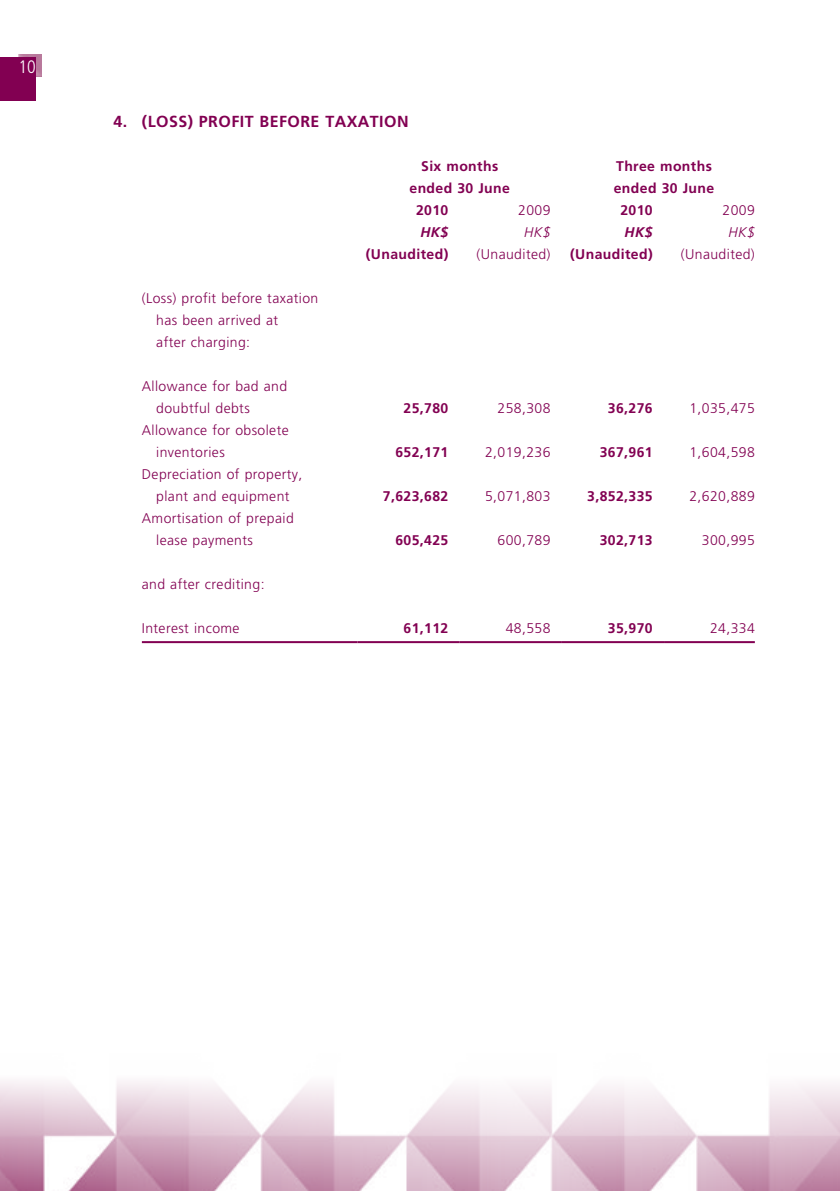
<style>
.page{position:relative;width:840px;height:1191px;background:#fff}
.page>*{position:absolute;margin:0;border:0;box-sizing:border-box;transform-origin:0 0}
.t1{font:300 condensed 18px "Frutiger LT Std";color:#fff}
.t2{font:700 16px "Frutiger LT Std";letter-spacing:.03em;color:#820052}
.t3{font:300 14px/22px "Frutiger LT Std";letter-spacing:.03em;color:#820052}
.t4{font:700 14px/22px "Frutiger LT Std";letter-spacing:.03em;color:#820052;text-align:center}
.t5{font:italic 700 14px "Frutiger LT Std";color:#820052}
.t6{font:italic 300 14px "Frutiger LT Std";color:#820052}
</style>
<div class="page">
<img style="left:0;top:1081px;width:840px;height:110px">
<img style="left:0;top:54px;width:41px;height:22px">
<div style="left:0;top:58px;width:36px;height:43px;background:#820052"></div>
<hr style="left:142px;top:641px;width:215px;height:2px;background:#820052">
<hr style="left:357px;top:641px;width:102px;height:2px;background:#820052">
<hr style="left:459px;top:641px;width:102px;height:2px;background:#820052">
<hr style="left:561px;top:641px;width:102px;height:2px;background:#820052">
<hr style="left:663px;top:641px;width:91px;height:2px;background:#820052">
<p class="t1" style="left:19px;top:56px;width:19px">10</p>
<p class="t2" style="left:113px;top:112px;width:296px">4. (LOSS) PROFIT BEFORE TAXATION</p>
<p class="t3" style="left:156px;top:287px;width:163px;text-indent:-14px">(Loss) profit before taxation has been arrived at<br>after charging:</p>
<p class="t3" style="left:156px;top:375px;width:132px;text-indent:-14px">Allowance for bad and doubtful debts</p>
<p class="t3" style="left:156px;top:419px;width:134px;text-indent:-14px">Allowance for obsolete inventories</p>
<p class="t3" style="left:142px;top:463px;width:162px;text-align:center">Depreciation of property, plant and equipment</p>
<p class="t3" style="left:156px;top:507px;width:139px;text-indent:-14px">Amortisation of prepaid lease payments</p>
<p class="t4" style="left:409px;top:155px;width:102px">Six months ended 30 June</p>
<p class="t4" style="left:613px;top:155px;width:102px;text-align:left">Three months ended 30 June</p>
<p class="t4" style="left:416px;top:199px;width:34px">2010</p>
<p class="t3" style="left:518px;top:199px;width:34px">2009</p>
<p class="t4" style="left:620px;top:199px;width:34px">2010</p>
<p class="t3" style="left:722px;top:199px;width:34px">2009</p>
<p class="t5" style="left:420px;top:224px;width:30px">HK$</p>
<p class="t6" style="left:523px;top:224px;width:28px">HK$</p>
<p class="t5" style="left:624px;top:224px;width:30px">HK$</p>
<p class="t6" style="left:728px;top:224px;width:28px">HK$</p>
<p class="t4" style="left:365px;top:243px;width:84px">(Unaudited)</p>
<p class="t3" style="left:476px;top:243px;width:75px">(Unaudited)</p>
<p class="t4" style="left:570px;top:243px;width:84px">(Unaudited)</p>
<p class="t3" style="left:680px;top:243px;width:75px">(Unaudited)</p>
<p class="t4" style="left:403px;top:397px;width:46px">25,780</p>
<p class="t3" style="left:497px;top:397px;width:54px">258,308</p>
<p class="t4" style="left:607px;top:397px;width:46px">36,276</p>
<p class="t3" style="left:689px;top:397px;width:67px">1,035,475</p>
<p class="t4" style="left:395px;top:441px;width:54px">652,171</p>
<p class="t3" style="left:485px;top:441px;width:67px">2,019,236</p>
<p class="t4" style="left:599px;top:441px;width:54px">367,961</p>
<p class="t3" style="left:689px;top:441px;width:67px">1,604,598</p>
<p class="t4" style="left:382px;top:485px;width:67px">7,623,682</p>
<p class="t3" style="left:485px;top:485px;width:67px">5,071,803</p>
<p class="t4" style="left:587px;top:485px;width:67px">3,852,335</p>
<p class="t3" style="left:689px;top:485px;width:67px">2,620,889</p>
<p class="t4" style="left:395px;top:529px;width:54px">605,425</p>
<p class="t3" style="left:497px;top:529px;width:54px">600,789</p>
<p class="t4" style="left:599px;top:529px;width:54px">302,713</p>
<p class="t3" style="left:701px;top:529px;width:54px">300,995</p>
<p class="t3" style="left:142px;top:573px;width:124px">and after crediting:</p>
<p class="t3" style="left:142px;top:617px;width:99px">Interest income</p>
<p class="t4" style="left:403px;top:617px;width:46px">61,112</p>
<p class="t3" style="left:505px;top:617px;width:46px">48,558</p>
<p class="t4" style="left:607px;top:617px;width:46px">35,970</p>
<p class="t3" style="left:709px;top:617px;width:46px">24,334</p>
</div>
